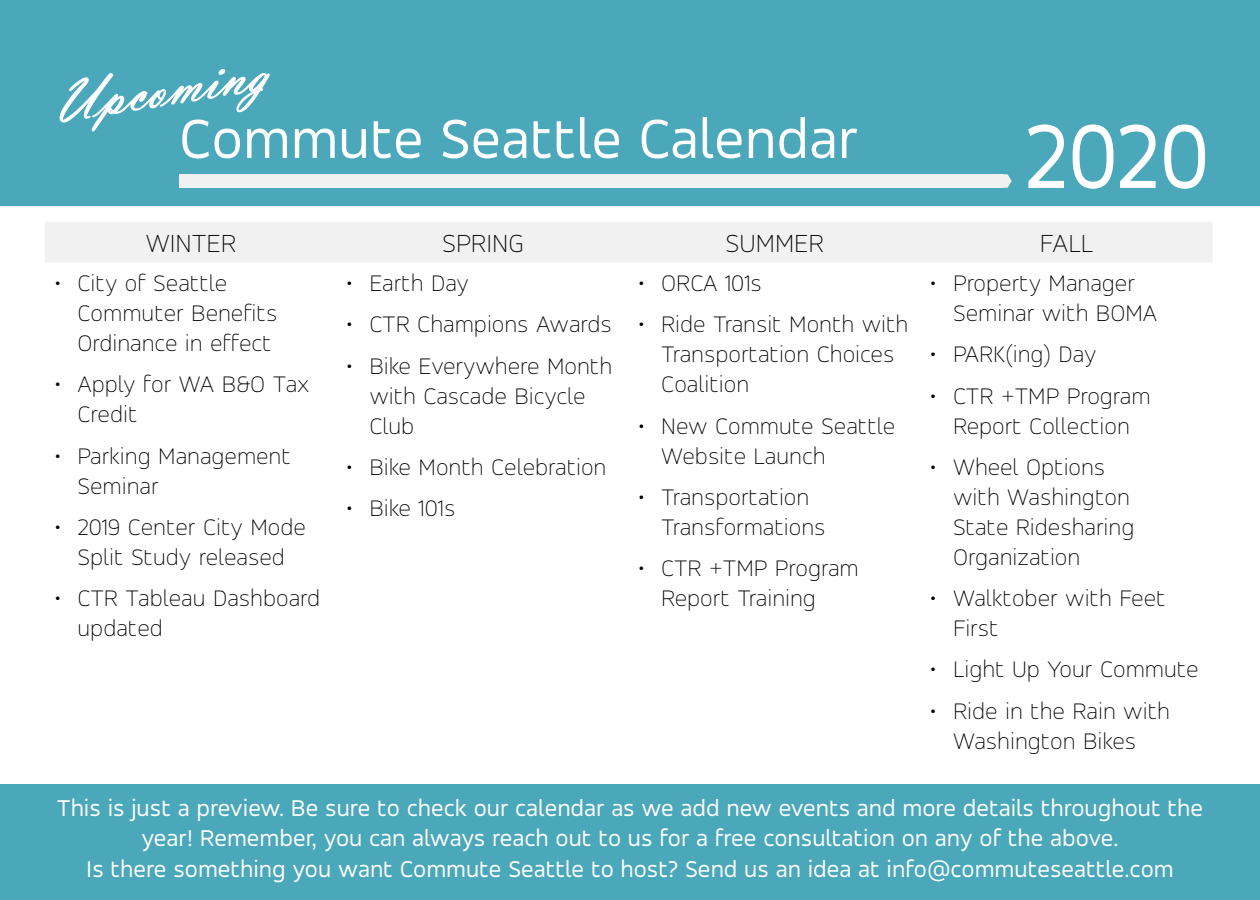
<style>
.page{position:relative;width:1260px;height:900px;background:#fff}
.page>*{position:absolute;margin:0;border:0;box-sizing:border-box;transform-origin:0 0}
.t1{font:99px "Accord";color:#fff;scale:.91 1}
.t2{font:60px "Accord";color:#fff}
.t3{font:60px "Vladimir Script";color:#fff;scale:1.08 1}
.t4{font:100 27.5px "Accord";color:#000}
.t5{font:100 25px/30px "Accord";color:#000}
.t6{font:25px/30.2px "Accord";color:#fff;text-align:center}
</style>
<div class="page">
<div style="left:0;top:785px;width:1260px;height:115px;background:#4aa8ba"></div>
<div style="left:0;top:0;width:1260px;height:206px;background:#4aa8ba"></div>
<svg style="left:1002px;top:174px;width:10px;height:14px"></svg>
<div style="left:179px;top:174px;width:823px;height:14px;background:#f1f1f2"></div>
<svg style="left:59px;top:69px;width:211px;height:63px"></svg>
<div style="left:45px;top:222px;width:1167px;height:40px;background:#f1f1f2"></div>
<h2 class="t3" style="left:45px;top:70px;width:204px;rotate:-9deg">Upcoming</h2>
<h2 class="t2" style="left:179px;top:103px;width:681px">Commute Seattle Calendar</h2>
<h1 class="t1" style="left:1024px;top:97px;width:205px">2020</h1>
<p class="t4" style="left:146px;top:227px;width:92px">WINTER</p>
<p class="t4" style="left:442px;top:227px;width:83px">SPRING</p>
<p class="t4" style="left:726px;top:227px;width:100px">SUMMER</p>
<p class="t4" style="left:1040px;top:227px;width:55px">FALL</p>
<p class="t5" style="left:78px;top:268px;width:201px;text-indent:-22px">• City of Seattle<br>Commuter Benefits<br>Ordinance in effect</p>
<p class="t5" style="left:78px;top:369px;width:234px;text-indent:-22px">• Apply for WA B&amp;O Tax<br>Credit</p>
<p class="t5" style="left:78px;top:440px;width:215px;text-indent:-22px">• Parking Management<br>Seminar</p>
<p class="t5" style="left:55px;top:511px;width:252px;text-align:center">• 2019 Center City Mode<br>Split Study released</p>
<p class="t5" style="left:78px;top:583px;width:244px;text-indent:-22px">• CTR Tableau Dashboard updated</p>
<p class="t5" style="left:347px;top:268px;width:124px">• Earth Day</p>
<p class="t5" style="left:347px;top:309px;width:267px">• CTR Champions Awards</p>
<p class="t5" style="left:369px;top:350px;width:244px;text-indent:-22px">• Bike Everywhere Month with Cascade Bicycle<br>Club</p>
<p class="t5" style="left:347px;top:451px;width:261px">• Bike Month Celebration</p>
<p class="t5" style="left:347px;top:493px;width:110px">• Bike 101s</p>
<p class="t5" style="left:639px;top:268px;width:125px">• ORCA 101s</p>
<p class="t5" style="left:661px;top:309px;width:249px;text-indent:-23px">• Ride Transit Month with<br>Transportation Choices<br>Coalition</p>
<p class="t5" style="left:661px;top:410px;width:236px;text-indent:-23px">• New Commute Seattle<br>Website Launch</p>
<p class="t5" style="left:661px;top:481px;width:166px;text-indent:-23px">• Transportation<br>Transformations</p>
<p class="t5" style="left:661px;top:553px;width:199px;text-indent:-23px">• CTR +TMP Program<br>Report Training</p>
<p class="t5" style="left:953px;top:268px;width:206px;text-indent:-23px">• Property Manager<br>Seminar with BOMA</p>
<p class="t5" style="left:931px;top:339px;width:167px">• PARK(ing) Day</p>
<p class="t5" style="left:931px;top:380px;width:222px;text-align:center">• CTR +TMP Program<br>Report Collection</p>
<p class="t5" style="left:953px;top:451px;width:183px;text-indent:-23px">• Wheel Options with Washington<br>State Ridesharing<br>Organization</p>
<p class="t5" style="left:953px;top:583px;width:214px;text-indent:-23px">• Walktober with Feet<br>First</p>
<p class="t5" style="left:931px;top:654px;width:270px">• Light Up Your Commute</p>
<p class="t5" style="left:931px;top:695px;width:241px;text-align:center">• Ride in the Rain with<br>Washington Bikes</p>
<p class="t6" style="left:57px;top:793px;width:1148px">This is just a preview. Be sure to check our calendar as we add new events and more details throughout the year! Remember, you can always reach out to us for a free consultation on any of the above.<br>Is there something you want Commute Seattle to host? Send us an idea at info@commuteseattle.com</p>
</div>
